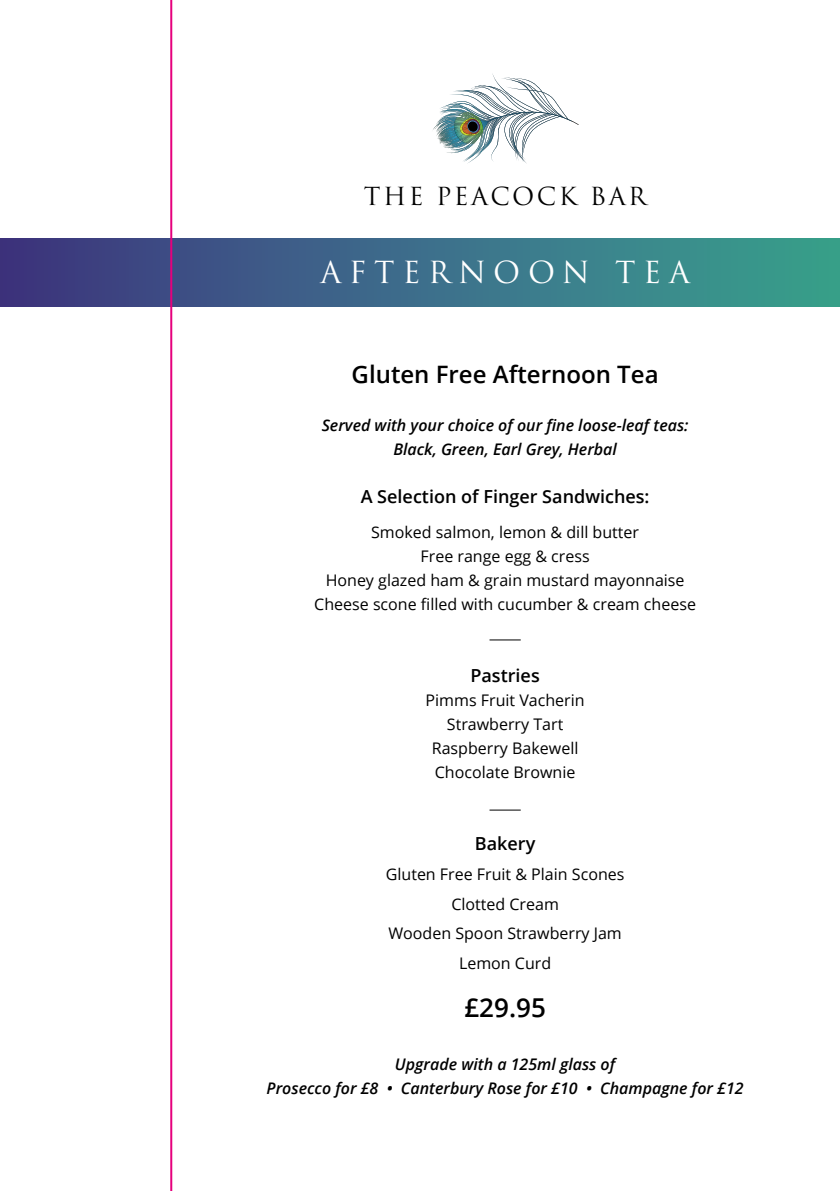
<style>
.page{position:relative;width:840px;height:1191px;background:#fff}
.page>*{position:absolute;margin:0;border:0;box-sizing:border-box;transform-origin:0 0}
.t1{font:29.6px "Trajan Pro";letter-spacing:.26em;color:#fff}
.t2{font:600 26px "Open Sans";color:#000}
.t3{font:24.2px "Trajan Pro";letter-spacing:.1em;color:#000}
.t4{font:600 24px "Open Sans";color:#000}
.t5{font:600 18px "Open Sans";color:#000}
.t6{font:16px/24px "Open Sans";color:#000;text-align:center}
.t7{font:italic 600 16px/24px "Open Sans";color:#000;text-align:center}
</style>
<div class="page">
<div style="left:0;top:238px;width:839px;height:69px;background:linear-gradient(to right,#3f3581,#39a38f)"></div>
<hr style="left:170px;top:0;width:2px;height:1191px;background:#e6007d">
<svg style="left:433px;top:73px;width:145px;height:91px"></svg>
<hr style="left:489px;top:809px;width:31px;height:1px;background:#000">
<hr style="left:489px;top:639px;width:31px;height:1px;background:#000">
<h3 class="t3" style="left:363px;top:181px;width:284px">THE PEACOCK BAR</h3>
<h1 class="t1" style="left:320px;top:253px;width:370px">AFTERNOON TEA</h1>
<h3 class="t4" style="left:351px;top:357px;width:308px">Gluten Free Afternoon Tea</h3>
<p class="t7" style="left:321px;top:412px;width:368px">Served with your choice of our fine loose-leaf teas:<br>Black, Green, Earl Grey, Herbal</p>
<p class="t5" style="left:360px;top:484px;width:290px">A Selection of Finger Sandwiches:</p>
<p class="t6" style="left:314px;top:520px;width:383px">Smoked salmon, lemon &amp; dill butter<br>Free range egg &amp; cress<br>Honey glazed ham &amp; grain mustard mayonnaise Cheese scone filled with cucumber &amp; cream cheese</p>
<p class="t5" style="left:470px;top:663px;width:71px">Pastries</p>
<p class="t6" style="left:425px;top:688px;width:160px">Pimms Fruit Vacherin<br>Strawberry Tart<br>Raspberry Bakewell<br>Chocolate Brownie</p>
<p class="t5" style="left:474px;top:831px;width:62px">Bakery</p>
<p class="t6" style="left:385px;top:859px;width:240px;line-height:29.6px">Gluten Free Fruit &amp; Plain Scones<br>Clotted Cream<br>Wooden Spoon Strawberry Jam<br>Lemon Curd</p>
<h2 class="t2" style="left:464px;top:989px;width:83px">£29.95</h2>
<p class="t7" style="left:266px;top:1051px;width:478px">Upgrade with a 125ml glass of<br>Prosecco for £8 • Canterbury Rose for £10 • Champagne for £12</p>
</div>
